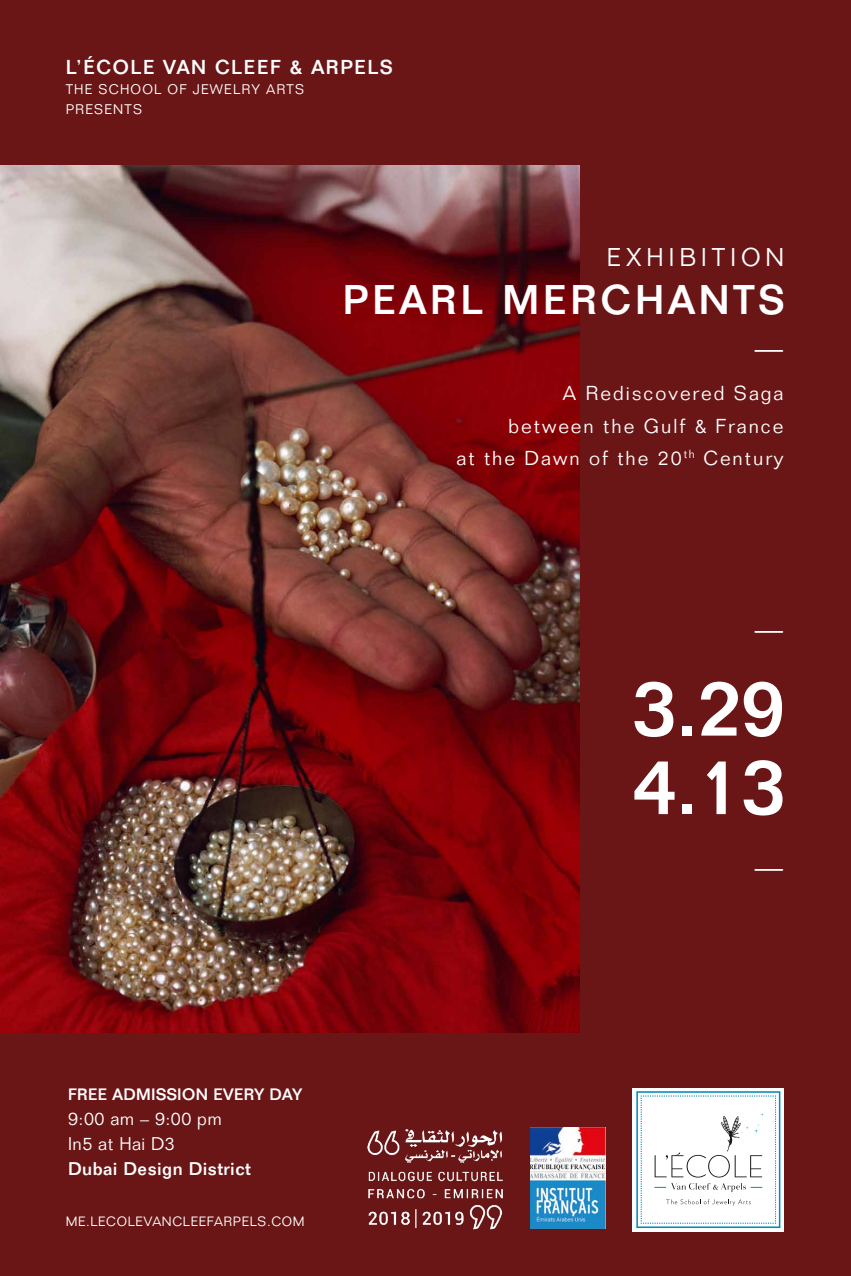
<style>
.page{position:relative;width:851px;height:1276px;background:#fff}
.page>*{position:absolute;margin:0;border:0;box-sizing:border-box;transform-origin:0 0}
.t1{font:500 78.45px/78.4px "Folio";color:#fff}
.t2{font:500 40.58px "Folio";letter-spacing:.1em;color:#fff}
.t3{font:600 34.5px "Scotch Text";color:#fff}
.t4{font:300 25.2px "Folio";letter-spacing:.2em;color:#fff}
.t5{font:300 19.8px/32.3px "Folio";letter-spacing:.1em;color:#fff;text-align:right}
.t6{font:500 19.73px "Folio";letter-spacing:.085em;color:#fff}
.t7{font:300 18px/25.2px "Folio";letter-spacing:.025em;color:#fff}
.t8{font:500 18px "Folio";letter-spacing:.025em;color:#fff}
.t9{font:500 16.2px "Folio";letter-spacing:.025em;color:#fff}
.t10{font:300 13.65px/19.8px "Folio";letter-spacing:.085em;color:#fff}
.t11{font:300 13.2px "Folio";letter-spacing:.05em;color:#fff}
</style>
<div class="page">
<div style="left:0;top:0;width:850px;height:1276px;background:#6a1516"></div>
<img style="left:530px;top:1127px;width:75px;height:101px">
<img style="left:367px;top:1129px;width:136px;height:101px">
<div style="left:632px;top:1087px;width:152px;height:144px;background:#fff"></div>
<svg style="left:636px;top:1091px;width:144px;height:137px"></svg>
<img style="left:0;top:165px;width:579px;height:867px">
<p class="t6" style="left:66px;top:55px;width:328px">L’ÉCOLE VAN CLEEF &amp; ARPELS</p>
<p class="t10" style="left:66px;top:79px;width:240px">THE SCHOOL OF JEWELRY ARTS<br>PRESENTS</p>
<p class="t4" style="left:607px;top:242px;width:179px">EXHIBITION</p>
<h2 class="t2" style="left:343px;top:275px;width:443px">PEARL MERCHANTS</h2>
<h3 class="t3" style="left:752px;top:331px;width:34px">—</h3>
<p class="t5" style="left:456px;top:377px;width:328px">A Rediscovered Saga<br>between the Gulf &amp; France<br>at the Dawn of the 20<sup>th</sup> Century</p>
<h3 class="t3" style="left:752px;top:612px;width:34px">—</h3>
<h1 class="t1" style="left:632px;top:669px;width:154px">3.29<br>4.13</h1>
<p class="t9" style="left:68px;top:1084px;width:235px">FREE ADMISSION EVERY DAY</p>
<p class="t7" style="left:68px;top:1106px;width:155px">9:00 am – 9:00 pm<br>In5 at Hai D3</p>
<p class="t8" style="left:68px;top:1158px;width:184px">Dubai Design District</p>
<p class="t11" style="left:66px;top:1213px;width:240px">ME.LECOLEVANCLEEFARPELS.COM</p>
<h3 class="t3" style="left:752px;top:849px;width:34px">—</h3>
</div>
